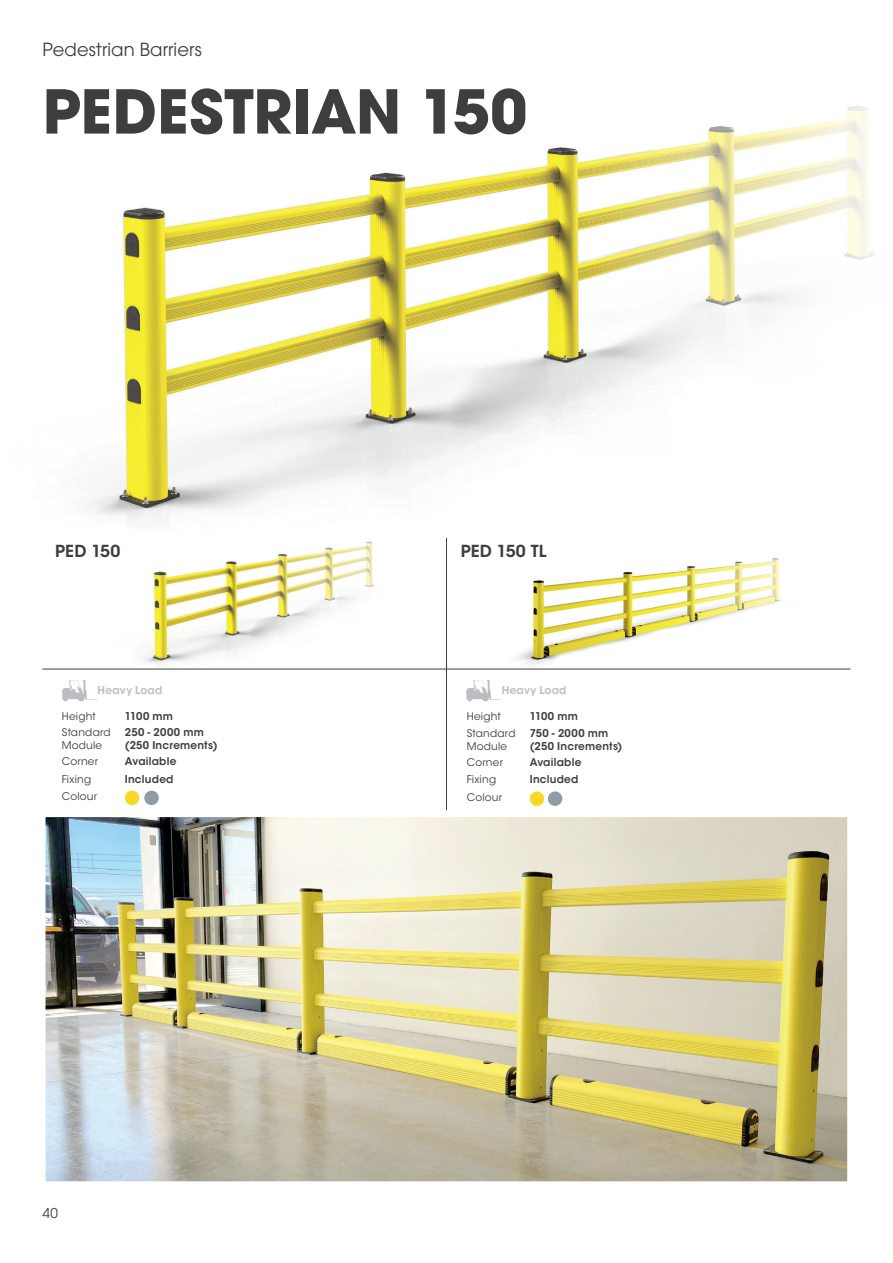
<style>
.page{position:relative;width:893px;height:1263px;background:#fff}
.page>*{position:absolute;margin:0;border:0;box-sizing:border-box;transform-origin:0 0}
.t1{font:700 60px "ITC Avant Garde Pro";letter-spacing:-.005em;color:#3e3e3f}
.t2{font:18px "ITC Avant Garde Pro";letter-spacing:.005em;color:#3e3e3f}
.t3{font:600 16.5px "ITC Avant Garde Std";color:#3e3e3f}
.t4{font:13.5px "ITC Avant Garde Pro";color:#3e3e3f}
.t5{font:600 10.65px/12.6px "ITC Avant Garde Std";letter-spacing:.02em;color:#3e3e3f}
.t6{font:600 10.65px "ITC Avant Garde Std";letter-spacing:.02em;color:#bcbdc0}
.t7{font:10.5px/12.6px "ITC Avant Garde Std";letter-spacing:.02em;color:#3e3e3f}
</style>
<div class="page">
<img style="left:47px;top:818px;width:799px;height:362px">
<div style="left:43px;top:814px;width:807px;height:370px;border:3px solid #fff"></div>
<img style="left:87px;top:106px;width:788px;height:415px">
<img style="left:83px;top:541px;width:324px;height:128px">
<img style="left:482px;top:558px;width:335px;height:111px">
<hr style="left:42px;top:669px;width:808px;height:1px;background:#3e3e3f">
<hr style="left:446px;top:538px;width:1px;height:272px;background:#3e3e3f">
<div style="left:125px;top:791px;width:14px;height:14px;background:#fad725;border-radius:7px"></div>
<div style="left:144px;top:791px;width:15px;height:14px;background:#909ca6;border-radius:7px"></div>
<div style="left:530px;top:791px;width:14px;height:15px;background:#fad725;border-radius:7px"></div>
<div style="left:548px;top:791px;width:14px;height:15px;background:#909ca6;border-radius:7px"></div>
<svg style="left:466px;top:680px;width:36px;height:21px"></svg>
<svg style="left:62px;top:680px;width:35px;height:21px"></svg>
<h2 class="t2" style="left:43px;top:38px;width:161px">Pedestrian Barriers</h2>
<h1 class="t1" style="left:43px;top:71px;width:486px">PEDESTRIAN 150</h1>
<h3 class="t3" style="left:55px;top:540px;width:67px">PED 150</h3>
<h3 class="t3" style="left:461px;top:540px;width:87px">PED 150 TL</h3>
<p class="t6" style="left:98px;top:683px;width:66px">Heavy Load</p>
<p class="t6" style="left:502px;top:683px;width:66px">Heavy Load</p>
<p class="t7" style="left:62px;top:710px;width:36px">Height</p>
<p class="t5" style="left:125px;top:709px;width:50px">1100 mm</p>
<p class="t7" style="left:62px;top:726px;width:50px">Standard<br>Module</p>
<p class="t5" style="left:125px;top:726px;width:94px">250 - 2000 mm (250 Increments)</p>
<p class="t7" style="left:62px;top:755px;width:38px">Corner</p>
<p class="t5" style="left:125px;top:755px;width:53px">Available</p>
<p class="t7" style="left:62px;top:772px;width:31px">Fixing</p>
<p class="t5" style="left:125px;top:772px;width:50px">Included</p>
<p class="t7" style="left:62px;top:790px;width:37px">Colour</p>
<p class="t4" style="left:43px;top:1205px;width:17px">40</p>
<p class="t7" style="left:467px;top:710px;width:36px">Height</p>
<p class="t5" style="left:530px;top:710px;width:50px">1100 mm</p>
<p class="t7" style="left:467px;top:727px;width:50px">Standard<br>Module</p>
<p class="t5" style="left:530px;top:727px;width:94px">750 - 2000 mm (250 Increments)</p>
<p class="t7" style="left:467px;top:756px;width:38px">Corner</p>
<p class="t5" style="left:530px;top:756px;width:53px">Available</p>
<p class="t7" style="left:467px;top:773px;width:31px">Fixing</p>
<p class="t5" style="left:530px;top:773px;width:50px">Included</p>
<p class="t7" style="left:467px;top:791px;width:37px">Colour</p>
</div>
